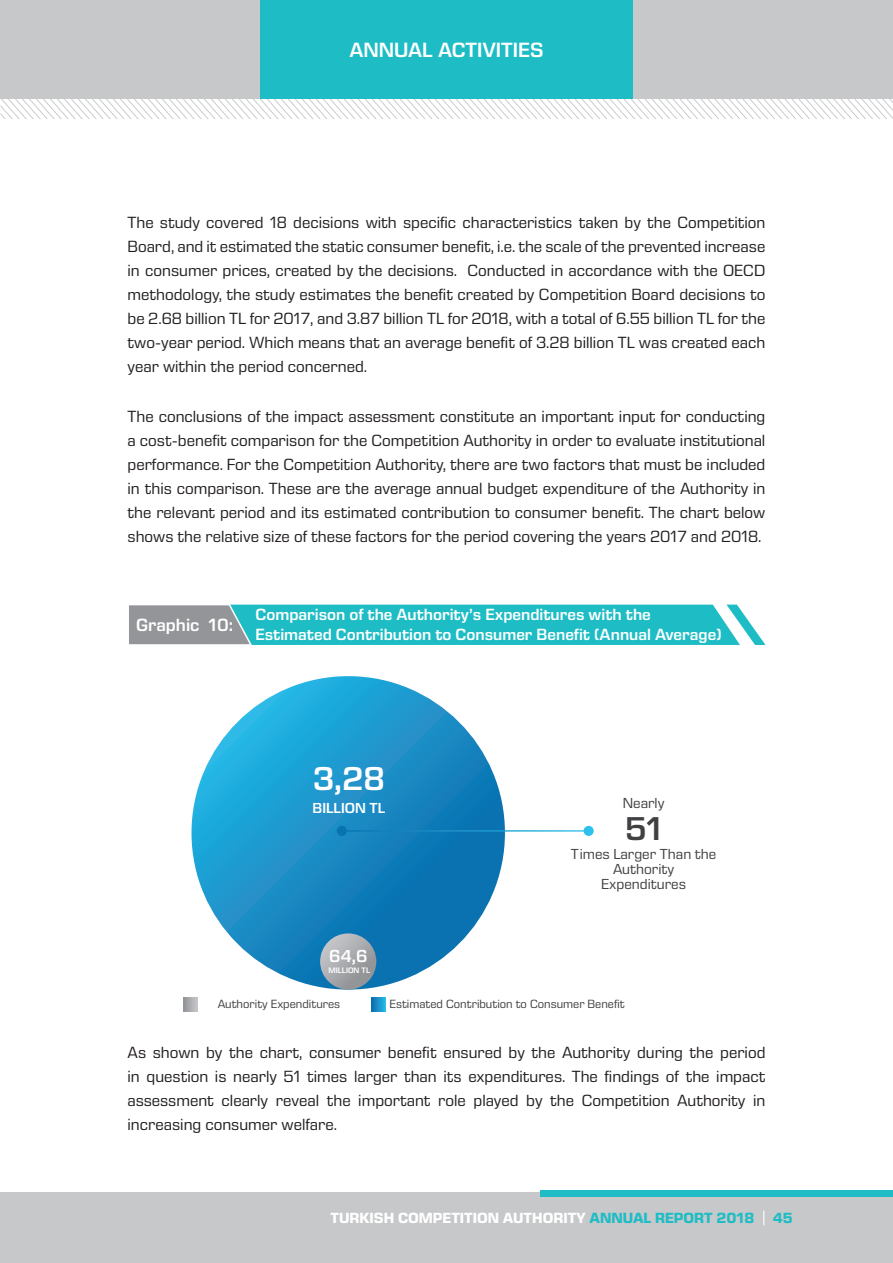
<style>
.page{position:relative;width:893px;height:1263px;background:#fff}
.page>*{position:absolute;margin:0;border:0;box-sizing:border-box;transform-origin:0 0}
.t1{font:600 33.6px "Eurostile Next LT Pro";color:#fff}
.t2{font:600 33.6px "Eurostile Next LT Pro";color:#414042}
.t3{font:600 21px "Eurostile Next LT Pro";color:#fff}
.t4{font:600 18px "Eurostile Next LT Pro";color:#fff}
.t5{font:600 17.7px "Eurostile Next LT Pro";color:#fff}
.t6{font:16.5px/24px "Eurostile Next LT Pro";color:#231f20;text-align:justify}
.t7{font:600 16.5px/19.5px "Eurostile Next LT Pro";color:#fff}
.t8{font:700 15px "Eurostile Next LT Pro";color:#fff}
.t9{font:14.85px/14.9px "Eurostile Next LT Pro";color:#414042;text-align:center}
.t10{font:600 14.85px "Eurostile Next LT Pro";color:#fff}
.t11{font:12.15px "Eurostile Next LT Pro";color:#414042}
.t12{font:600 8.1px "Eurostile Next LT Pro";color:#fff}
.s1{color:#1ebdc5}
</style>
<div class="page">
<div style="left:0;top:1193px;width:893px;height:70px;background:#c7c8ca"></div>
<svg style="left:0;top:98px;width:893px;height:21px"></svg>
<svg style="left:763px;top:1210px;width:1px;height:15px"></svg>
<div style="left:632px;top:0;width:261px;height:98px;background:#c7c8ca"></div>
<div style="left:541px;top:1191px;width:352px;height:6px;background:#1ebdc5"></div>
<div style="left:260px;top:0;width:372px;height:98px;background:#1ebdc5"></div>
<div style="left:0;top:0;width:260px;height:98px;background:#c7c8ca"></div>
<svg style="left:129px;top:604px;width:636px;height:41px;background:#40bac1"></svg>
<svg style="left:191px;top:676px;width:314px;height:313px;background:#188dc5"></svg>
<svg style="left:320px;top:933px;width:56px;height:56px;background:#a6a9ad"></svg>
<hr style="left:342px;top:830px;width:247px;height:1px;background:#fff">
<svg style="left:584px;top:826px;width:10px;height:10px"></svg>
<svg style="left:337px;top:826px;width:10px;height:10px"></svg>
<svg style="left:372px;top:998px;width:14px;height:14px"></svg>
<svg style="left:184px;top:998px;width:14px;height:14px"></svg>
<p class="t3" style="left:349px;top:39px;width:196px">ANNUAL ACTIVITIES</p>
<p class="t6" style="left:128px;top:211px;width:639px">The study covered 18 decisions with specific characteristics taken by the Competition Board, and it estimated the static consumer benefit, i.e. the scale of the prevented increase in consumer prices, created by the decisions. Conducted in accordance with the OECD methodology, the study estimates the benefit created by Competition Board decisions to be 2.68 billion TL for 2017, and 3.87 billion TL for 2018, with a total of 6.55 billion TL for the two-year period. Which means that an average benefit of 3.28 billion TL was created each year within the period concerned.</p>
<p class="t6" style="left:128px;top:405px;width:639px">The conclusions of the impact assessment constitute an important input for conducting a cost-benefit comparison for the Competition Authority in order to evaluate institutional performance. For the Competition Authority, there are two factors that must be included in this comparison. These are the average annual budget expenditure of the Authority in the relevant period and its estimated contribution to consumer benefit. The chart below shows the relative size of these factors for the period covering the years 2017 and 2018.</p>
<p class="t4" style="left:136px;top:615px;width:99px">Graphic 10:</p>
<p class="t7" style="left:255px;top:605px;width:468px">Comparison of the Authority’s Expenditures with the<br>Estimated Contribution to Consumer Benefit (Annual Average)</p>
<h1 class="t1" style="left:313px;top:760px;width:74px">3,28</h1>
<p class="t10" style="left:313px;top:800px;width:74px">BILLION TL</p>
<p class="t9" style="left:623px;top:795px;width:43px">Nearly</p>
<h1 class="t2" style="left:625px;top:810px;width:39px">51</h1>
<p class="t9" style="left:571px;top:847px;width:147px">Times Larger Than the<br>Authority<br>Expenditures</p>
<p class="t5" style="left:329px;top:946px;width:40px">64,6</p>
<p class="t11" style="left:218px;top:997px;width:124px">Authority Expenditures</p>
<p class="t11" style="left:389px;top:997px;width:237px">Estimated Contribution to Consumer Benefit</p>
<p class="t12" style="left:329px;top:965px;width:43px">MILLION TL</p>
<p class="t6" style="left:128px;top:1040px;width:639px">As shown by the chart, consumer benefit ensured by the Authority during the period in question is nearly 51 times larger than its expenditures. The findings of the impact assessment clearly reveal the important role played by the Competition Authority in increasing consumer welfare.</p>
<p class="t8" style="left:331px;top:1209px;width:464px">TURKISH COMPETITION AUTHORITY <span class="s1">ANNUAL REPORT 2018 45</span></p>
</div>
